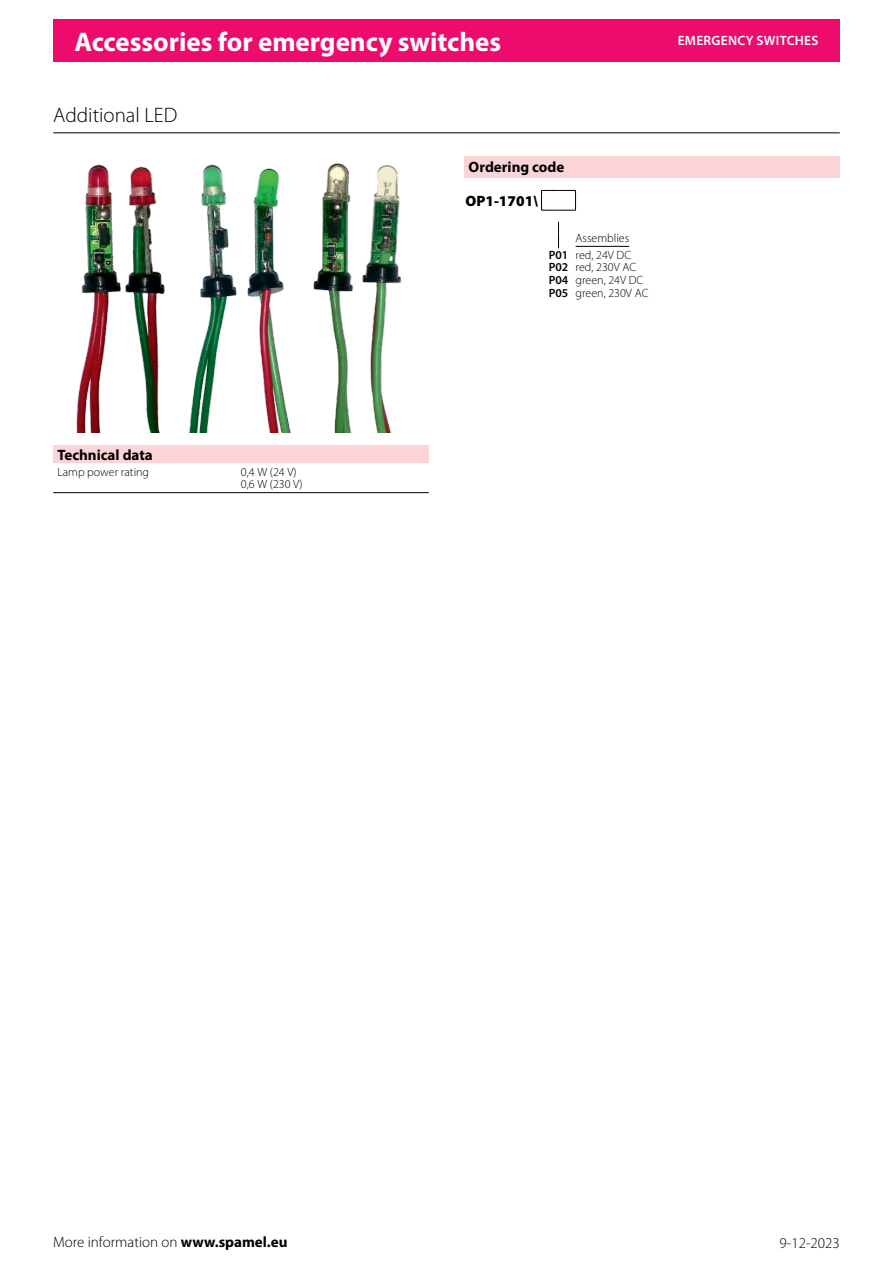
<style>
.page{position:relative;width:893px;height:1263px;background:#fff}
.page>*{position:absolute;margin:0;border:0;box-sizing:border-box;transform-origin:0 0}
.t1{font:700 27px "Myriad Pro";color:#fff}
.t2{font:300 21px "Myriad Pro";color:#000}
.t3{font:300 15px "Myriad Pro";color:#000}
.Überschrift{font:700 15px "Myriad Pro";color:#000}
.TS_Bestellschlüssel{font:900 15px "Myriad Pro";color:#000}
.t4{font:600 13.5px "Myriad Pro";letter-spacing:.02em;color:#fff}
.TS_links{font:300 12px "Myriad Pro";color:#000}
.Tabellenkörper{font:300 12px "Myriad Pro";color:#000}
.TS_fett_zentriert{font:600 12px "Myriad Pro";color:#000}
.TS_links_unterstrich{font:300 12px "Myriad Pro";color:#000}
.s1{font-weight:700}
</style>
<div class="page">
<div style="left:53px;top:19px;width:787px;height:43px;background:#ed0c6e"></div>
<img style="left:76px;top:163px;width:326px;height:270px">
<div style="left:53px;top:445px;width:376px;height:17px;background:#fbd4d8"></div>
<hr style="left:53px;top:492px;width:188px;height:1px;background:#000">
<hr style="left:241px;top:492px;width:188px;height:1px;background:#000">
<div style="left:464px;top:156px;width:376px;height:21px;background:#fbd4d8"></div>
<svg style="left:541px;top:190px;width:35px;height:21px"></svg>
<svg style="left:558px;top:222px;width:1px;height:26px"></svg>
<hr style="left:576px;top:246px;width:53px;height:1px;background:#000">
<hr style="left:53px;top:132px;width:787px;height:1px;background:#000">
<h1 class="t1" style="left:74px;top:24px;width:428px">Accessories for emergency switches</h1>
<p class="t2" style="left:53px;top:104px;width:126px">Additional LED</p>
<p class="Überschrift" style="left:469px;top:158px;width:97px">Ordering code</p>
<p class="TS_Bestellschlüssel" style="left:465px;top:191px;width:74px">OP1-1701\</p>
<p class="TS_links_unterstrich" style="left:576px;top:232px;width:55px">Assemblies</p>
<p class="TS_fett_zentriert" style="left:549px;top:247px;width:21px">P01</p>
<p class="TS_links" style="left:576px;top:248px;width:57px">red, 24V DC</p>
<p class="TS_fett_zentriert" style="left:549px;top:260px;width:21px">P02</p>
<p class="TS_links" style="left:576px;top:261px;width:62px">red, 230V AC</p>
<p class="TS_fett_zentriert" style="left:549px;top:273px;width:21px">P04</p>
<p class="TS_links" style="left:576px;top:274px;width:69px">green, 24V DC</p>
<p class="TS_fett_zentriert" style="left:549px;top:285px;width:21px">P05</p>
<p class="TS_links" style="left:576px;top:286px;width:75px">green, 230V AC</p>
<p class="t4" style="left:678px;top:32px;width:142px">EMERGENCY SWITCHES</p>
<p class="Überschrift" style="left:57px;top:445px;width:97px">Technical data</p>
<p class="Tabellenkörper" style="left:57px;top:465px;width:93px">Lamp power rating</p>
<p class="Tabellenkörper" style="left:241px;top:465px;width:57px">0,4 W (24 V)</p>
<p class="Tabellenkörper" style="left:241px;top:478px;width:63px">0,6 W (230 V)</p>
<p class="t3" style="left:53px;top:1234px;width:236px">More information on <span class="s1">www.spamel.eu</span></p>
<p class="t3" style="left:780px;top:1234px;width:62px">9-12-2023</p>
</div>
